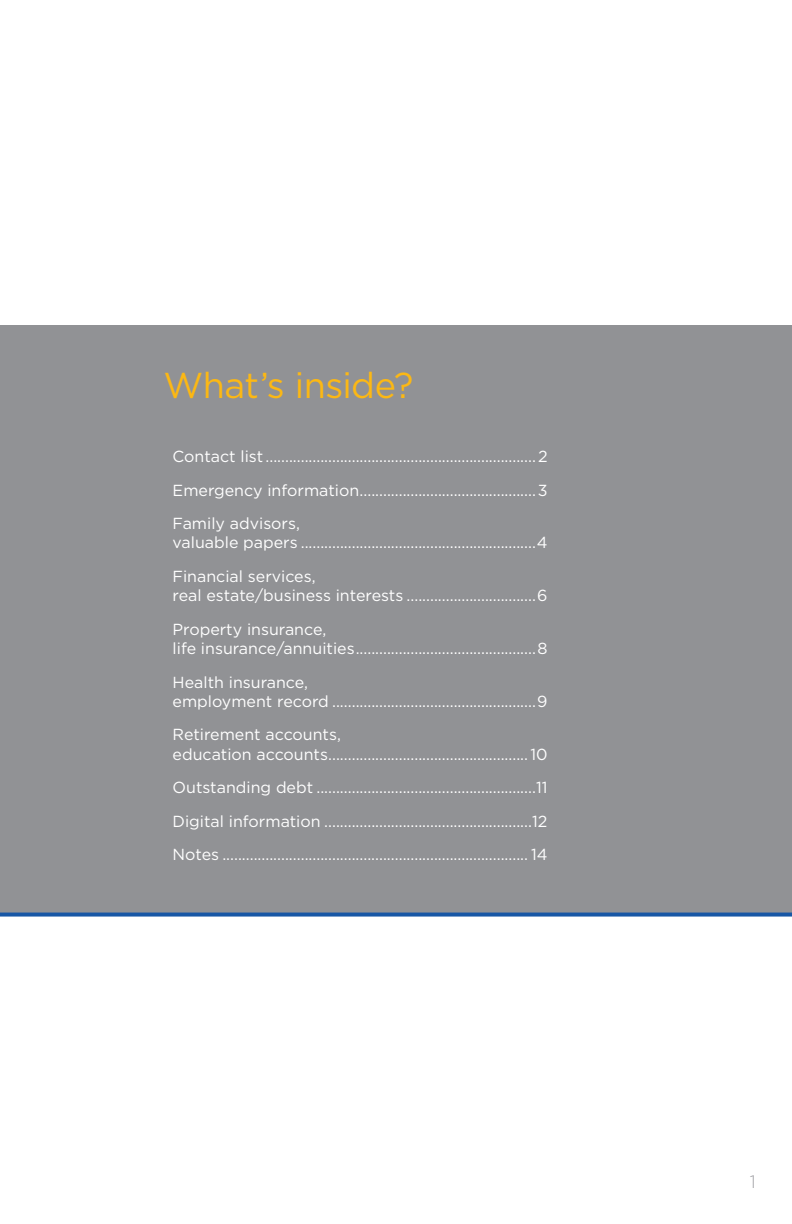
<style>
.page{position:relative;width:792px;height:1224px;background:#fff}
.page>*{position:absolute;margin:0;border:0;box-sizing:border-box;transform-origin:0 0}
.t1{font:36px "Gotham";letter-spacing:-.015em;color:#fcb814}
.t2{font:300 18px "Gotham";color:#a1a1a5}
.t3{font:16px/33.6px "Gotham";color:#fff}
</style>
<div class="page">
<div style="left:0;top:325px;width:792px;height:589px;background:#919295"></div>
<svg style="left:0;top:913px;width:792px;height:4px;background:#3169af"></svg>
<h1 class="t1" style="left:164px;top:362px;width:251px">What’s inside?</h1>
<p class="t3" style="left:173px;top:439px;width:377px;text-align:justify">Contact list .....................................................................2<br>Emergency information.............................................3<br>Family advisors,</p>
<p class="t3" style="left:173px;top:526px;width:377px">valuable papers ............................................................4<br>Financial services,</p>
<p class="t3" style="left:173px;top:578px;width:377px">real estate/business interests .................................6<br>Property insurance,</p>
<p class="t3" style="left:173px;top:631px;width:377px">life insurance/annuities..............................................8<br>Health insurance,</p>
<p class="t3" style="left:173px;top:684px;width:377px">employment record ....................................................9<br>Retirement accounts,</p>
<p class="t3" style="left:173px;top:737px;width:377px;text-align:justify">education accounts...................................................10<br>Outstanding debt ........................................................11<br>Digital information .....................................................12<br>Notes .............................................................................. 14</p>
<p class="t2" style="left:750px;top:1170px;width:8px">1</p>
</div>
